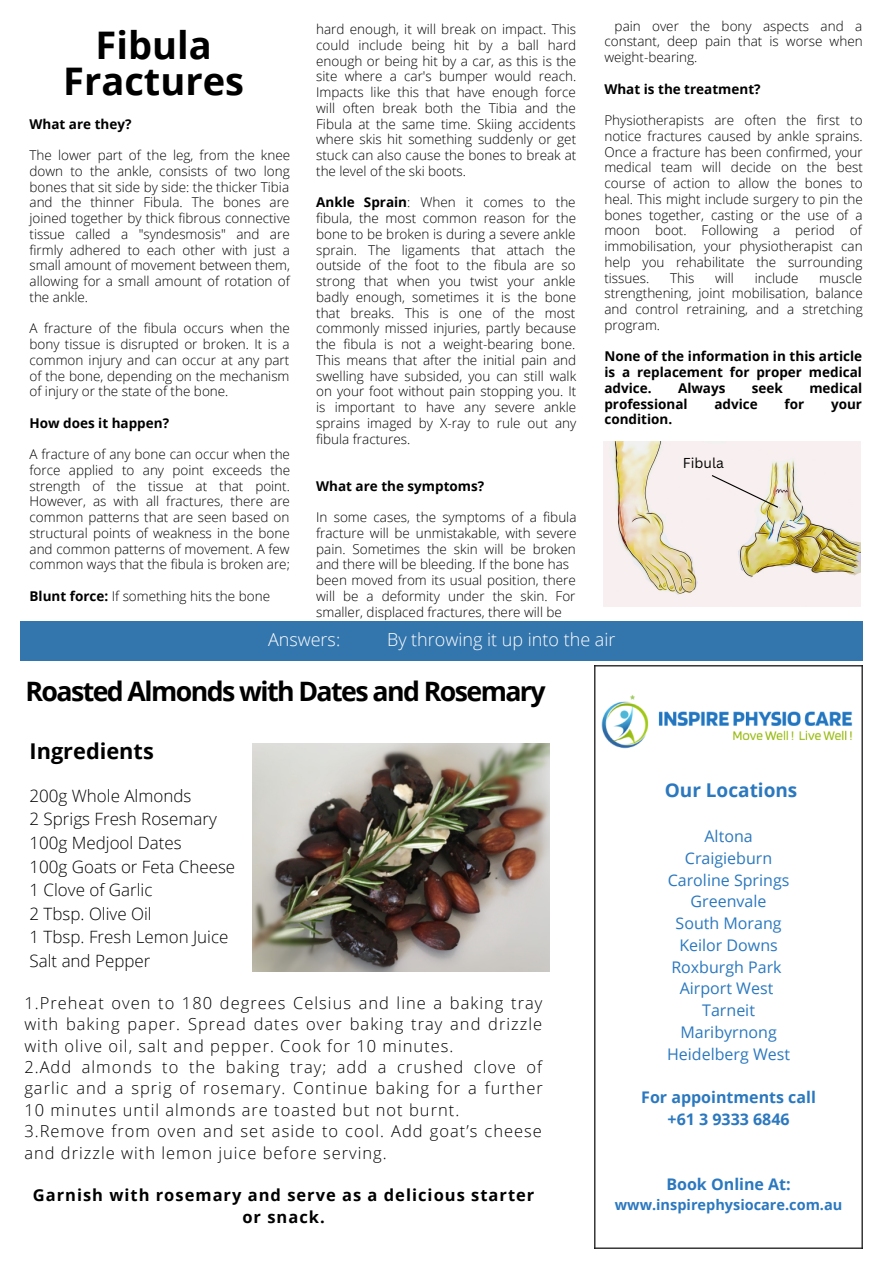
<style>
.page{position:relative;width:893px;height:1264px;background:#fff}
.page>*{position:absolute;margin:0;border:0;box-sizing:border-box;transform-origin:0 0}
.t1{font:700 38.1px/36px "Open Sans";color:#000;text-align:center}
.t2{font:700 26.7px "Open Sans";letter-spacing:-.06em;color:#000}
.t3{font:700 21.75px "Open Sans";color:#000}
.t4{font:700 19.05px "Open Sans";color:#2b78bf}
.t5{font:300 18px "Open Sans";color:#fff}
.t6{font:300 16.95px "Open Sans";color:#000}
.t7{font:300 16.5px/21.3px "Open Sans";letter-spacing:.06em;color:#000;text-align:justify}
.t8{font:700 16.5px/21.3px "Open Sans";letter-spacing:.06em;color:#000;text-align:center}
.t9{font:16.05px "Open Sans";color:#2b78bf}
.t10{font:700 16.05px "Open Sans";color:#2b78bf}
.t11{font:700 14.55px "Open Sans";color:#2b78bf}
.t12{font:13.95px "Canva Sans";color:#000}
.t13{font:300 13.5px/15.8px "Open Sans";color:#000;text-align:justify}
.t14{font:700 13.5px/15.8px "Open Sans";color:#000;text-align:justify}
.s1{font-weight:700}
</style>
<div class="page">
<img style="left:594px;top:665px;width:268px;height:583px">
<div style="left:20px;top:621px;width:842px;height:39px;background:#3375ad"></div>
<img style="left:601px;top:670px;width:254px;height:96px">
<img style="left:603px;top:442px;width:257px;height:164px">
<svg style="left:710px;top:474px;width:69px;height:34px"></svg>
<img style="left:252px;top:743px;width:297px;height:228px">
<p class="t1" style="left:63px;top:26px;width:182px">Fibula<br>Fractures</p>
<p class="t14" style="left:30px;top:115px;width:103px">What are they?</p>
<p class="t13" style="left:30px;top:147px;width:262px">The lower part of the leg, from the knee down to the ankle, consists of two long bones that sit side by side: the thicker Tibia and the thinner Fibula. The bones are joined together by thick fibrous connective tissue called a "syndesmosis" and are firmly adhered to each other with just a small amount of movement between them, allowing for a small amount of rotation of the ankle.</p>
<p class="t13" style="left:30px;top:320px;width:262px">A fracture of the fibula occurs when the bony tissue is disrupted or broken. It is a common injury and can occur at any part of the bone, depending on the mechanism of injury or the state of the bone.</p>
<p class="t14" style="left:30px;top:414px;width:141px">How does it happen?</p>
<p class="t13" style="left:30px;top:446px;width:262px">A fracture of any bone can occur when the force applied to any point exceeds the strength of the tissue at that point.<br>However, as with all fractures, there are common patterns that are seen based on structural points of weakness in the bone and common patterns of movement. A few common ways that the fibula is broken are;</p>
<p class="t13" style="left:30px;top:588px;width:242px"><span class="s1">Blunt force:</span> If something hits the bone</p>
<p class="t13" style="left:316px;top:21px;width:262px">hard enough, it will break on impact. This could include being hit by a ball hard enough or being hit by a car, as this is the site where a car's bumper would reach.<br>Impacts like this that have enough force will often break both the Tibia and the Fibula at the same time. Skiing accidents where skis hit something suddenly or get stuck can also cause the bones to break at the level of the ski boots.</p>
<p class="t13" style="left:316px;top:194px;width:261px"><span class="s1">Ankle Sprain</span>: When it comes to the fibula, the most common reason for the bone to be broken is during a severe ankle sprain. The ligaments that attach the outside of the foot to the fibula are so strong that when you twist your ankle badly enough, sometimes it is the bone that breaks. This is one of the most commonly missed injuries, partly because the fibula is not a weight-bearing bone.<br>This means that after the initial pain and swelling have subsided, you can still walk on your foot without pain stopping you. It is important to have any severe ankle sprains imaged by X-ray to rule out any fibula fractures.</p>
<p class="t14" style="left:316px;top:477px;width:169px">What are the symptoms?</p>
<p class="t13" style="left:316px;top:509px;width:262px">In some cases, the symptoms of a fibula fracture will be unmistakable, with severe pain. Sometimes the skin will be broken and there will be bleeding. If the bone has</p>
<p class="t13" style="left:316px;top:572px;width:261px">been moved from its usual position, there will be a deformity under the skin. For smaller, displaced fractures, there will be</p>
<p class="t13" style="left:604px;top:18px;width:260px;text-indent:10px">pain over the bony aspects and a constant, deep pain that is worse when weight-bearing.</p>
<p class="t14" style="left:604px;top:80px;width:158px">What is the treatment?</p>
<p class="t13" style="left:604px;top:112px;width:260px">Physiotherapists are often the first to notice fractures caused by ankle sprains.<br>Once a fracture has been confirmed, your medical team will decide on the best course of action to allow the bones to heal. This might include surgery to pin the bones together, casting or the use of a moon boot. Following a period of immobilisation, your physiotherapist can help you rehabilitate the surrounding tissues.</p>
<p class="t13" style="left:604px;top:269px;width:260px;text-indent:215px">muscle strengthening, joint mobilisation, balance and control retraining, and a stretching program.</p>
<p class="t14" style="left:604px;top:348px;width:259px">None of the information in this article is a replacement for proper medical advice.</p>
<p class="t13" style="left:670px;top:269px;width:26px">This</p>
<p class="t13" style="left:715px;top:269px;width:20px">will</p>
<p class="t13" style="left:754px;top:269px;width:45px">include</p>
<p class="t14" style="left:678px;top:379px;width:49px">Always</p>
<p class="t14" style="left:751px;top:379px;width:32px">seek</p>
<p class="t14" style="left:809px;top:379px;width:55px">medical</p>
<p class="t14" style="left:604px;top:395px;width:85px">professional</p>
<p class="t14" style="left:714px;top:395px;width:45px">advice</p>
<p class="t14" style="left:784px;top:395px;width:21px">for</p>
<p class="t14" style="left:831px;top:395px;width:32px">your</p>
<p class="t14" style="left:604px;top:411px;width:69px">condition.</p>
<p class="t12" style="left:682px;top:453px;width:42px">Fibula</p>
<p class="t5" style="left:268px;top:627px;width:74px">Answers:</p>
<p class="t5" style="left:387px;top:627px;width:230px">By throwing it up into the air</p>
<p class="t2" style="left:25px;top:672px;width:521px">Roasted Almonds with Dates and Rosemary</p>
<p class="t3" style="left:30px;top:735px;width:126px">Ingredients</p>
<p class="t6" style="left:30px;top:783px;width:163px">200g Whole Almonds</p>
<p class="t6" style="left:30px;top:807px;width:189px">2 Sprigs Fresh Rosemary</p>
<p class="t6" style="left:30px;top:830px;width:154px">100g Medjool Dates</p>
<p class="t6" style="left:30px;top:854px;width:207px">100g Goats or Feta Cheese</p>
<p class="t6" style="left:30px;top:878px;width:124px">1 Clove of Garlic</p>
<p class="t6" style="left:30px;top:901px;width:124px">2 Tbsp. Olive Oil</p>
<p class="t6" style="left:30px;top:925px;width:200px">1 Tbsp. Fresh Lemon Juice</p>
<p class="t6" style="left:30px;top:948px;width:122px">Salt and Pepper</p>
<p class="t7" style="left:24px;top:991px;width:519px">1.Preheat oven to 180 degrees Celsius and line a baking tray with baking paper. Spread dates over baking tray and drizzle with olive oil, salt and pepper. Cook for 10 minutes.</p>
<p class="t7" style="left:24px;top:1055px;width:520px">2.Add almonds to the baking tray; add a crushed clove of garlic and a sprig of rosemary. Continue baking for a further 10 minutes until almonds are toasted but not burnt.</p>
<p class="t7" style="left:24px;top:1120px;width:519px">3.Remove from oven and set aside to cool. Add goat’s cheese and drizzle with lemon juice before serving.</p>
<p class="t8" style="left:33px;top:1184px;width:503px">Garnish with rosemary and serve as a delicious starter or snack.</p>
<p class="t4" style="left:664px;top:776px;width:134px">Our Locations</p>
<p class="t9" style="left:704px;top:825px;width:50px">Altona</p>
<p class="t9" style="left:684px;top:846px;width:89px">Craigieburn</p>
<p class="t9" style="left:667px;top:868px;width:123px">Caroline Springs</p>
<p class="t9" style="left:690px;top:890px;width:77px">Greenvale</p>
<p class="t9" style="left:675px;top:912px;width:108px">South Morang</p>
<p class="t9" style="left:679px;top:933px;width:100px">Keilor Downs</p>
<p class="t9" style="left:671px;top:955px;width:112px">Roxburgh Park</p>
<p class="t9" style="left:679px;top:977px;width:95px">Airport West</p>
<p class="t9" style="left:702px;top:998px;width:54px">Tarneit</p>
<p class="t9" style="left:680px;top:1020px;width:98px">Maribyrnong</p>
<p class="t9" style="left:667px;top:1042px;width:124px">Heidelberg West</p>
<p class="t10" style="left:641px;top:1085px;width:176px">For appointments call</p>
<p class="t10" style="left:667px;top:1107px;width:124px">+61 3 9333 6846</p>
<p class="t10" style="left:666px;top:1172px;width:126px">Book Online At:</p>
<p class="t11" style="left:614px;top:1194px;width:229px">www.inspirephysiocare.com.au</p>
</div>
